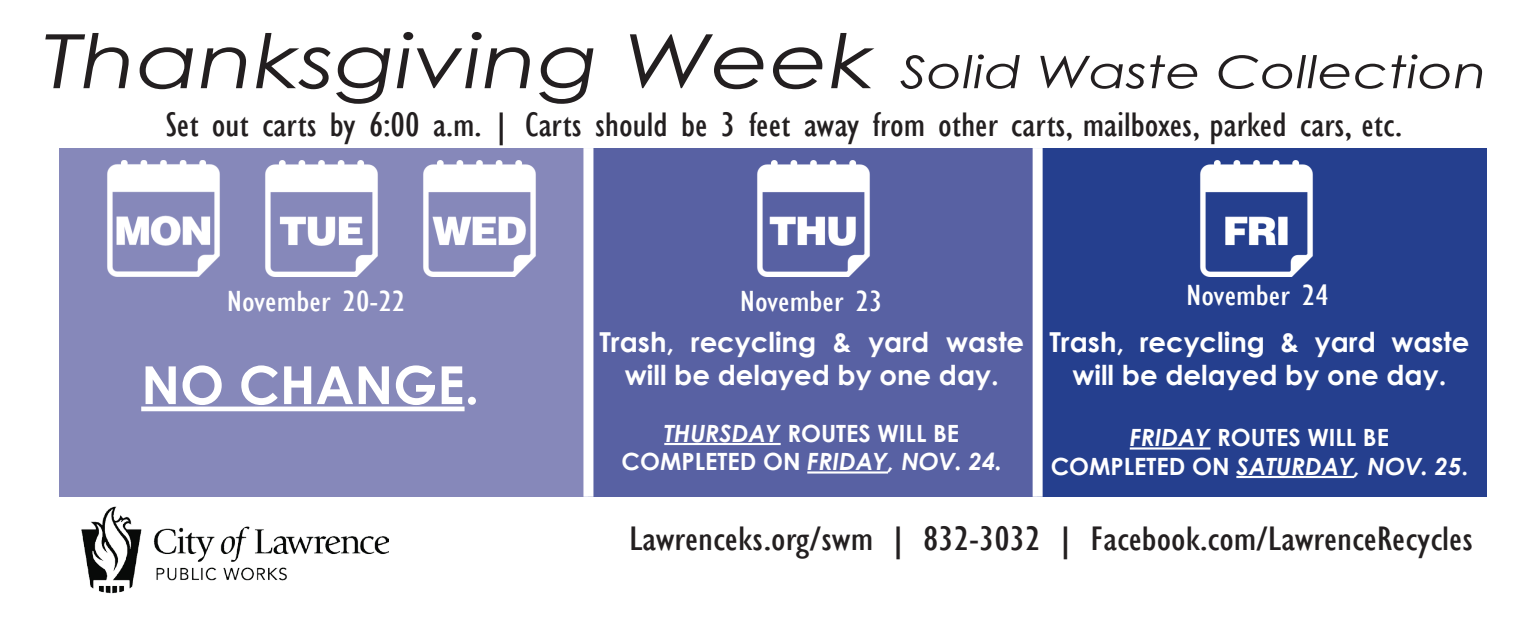
<style>
.page{position:relative;width:1530px;height:630px;background:#fff}
.page>*{position:absolute;margin:0;border:0;box-sizing:border-box;transform-origin:0 0}
.t1{font:700 52.5px "Century Gothic";color:#fff}
.t2{font:italic 45px "Century Gothic";color:#231f20;scale:1.21 1}
.t3{font:condensed 35px "Gill Sans";color:#231f20;scale:1.14 1}
.t4{font:condensed 35px "Gill Sans";color:#231f20;scale:1.2 1}
.t5{font:condensed 30px "Gill Sans";color:#fff;scale:1.23 1}
.t6{font:700 27.5px/33px "Century Gothic";color:#fff;text-align:center}
.t7{font:700 23.75px/28.5px "Century Gothic";color:#fff;text-align:center}
.s1{font-size:75px}
.s2{font-style:italic}
</style>
<div class="page">
<div style="left:59px;top:148px;width:529px;height:349px;background:#8688ba"></div>
<div style="left:588px;top:148px;width:450px;height:349px;background:#5861a3"></div>
<div style="left:1038px;top:148px;width:449px;height:349px;background:#253f8e"></div>
<div style="left:583px;top:148px;width:10px;height:349px;background:#fff"></div>
<div style="left:1033px;top:148px;width:10px;height:349px;background:#fff"></div>
<img style="left:107px;top:160px;width:113px;height:116px">
<img style="left:423px;top:160px;width:113px;height:116px">
<img style="left:265px;top:160px;width:113px;height:116px">
<img style="left:757px;top:160px;width:113px;height:116px">
<img style="left:1200px;top:160px;width:113px;height:116px">
<hr style="left:141px;top:407px;width:324px;height:4px;background:#fff">
<hr style="left:664px;top:443px;width:117px;height:2px;background:#fff">
<hr style="left:807px;top:471px;width:81px;height:3px;background:#fff">
<hr style="left:1130px;top:447px;width:81px;height:3px;background:#fff">
<hr style="left:1236px;top:476px;width:118px;height:2px;background:#fff">
<img style="left:81px;top:506px;width:308px;height:88px">
<h2 class="t2" style="left:43px;top:40px;width:1195px"><span class="s1">Thanksgiving Week</span> Solid Waste Collection</h2>
<p class="t3" style="left:166px;top:104px;width:1086px">Set out carts by 6:00 a.m. | Carts should be 3 feet away from other carts, mailboxes, parked cars, etc.</p>
<p class="t5" style="left:227px;top:283px;width:147px">November 20-22</p>
<p class="t5" style="left:740px;top:283px;width:118px">November 23</p>
<p class="t5" style="left:1186px;top:278px;width:118px">November 24</p>
<h1 class="t1" style="left:141px;top:345px;width:340px">NO CHANGE.</h1>
<p class="t6" style="left:599px;top:324px;width:426px">Trash, recycling &amp; yard waste will be delayed by one day.</p>
<p class="t7" style="left:622px;top:418px;width:382px"><span class="s2">THURSDAY</span> ROUTES WILL BE<br>COMPLETED ON <span class="s2">FRIDAY, NOV. 24.</span></p>
<p class="t6" style="left:1049px;top:324px;width:422px">Trash, recycling &amp; yard waste will be delayed by one day.</p>
<p class="t7" style="left:1051px;top:422px;width:419px"><span class="s2">FRIDAY</span> ROUTES WILL BE<br>COMPLETED ON <span class="s2">SATURDAY, NOV. 25</span>.</p>
<p class="t4" style="left:629px;top:518px;width:705px">Lawrenceks.org/swm | 832-3032 | Facebook.com/LawrenceRecycles</p>
</div>
